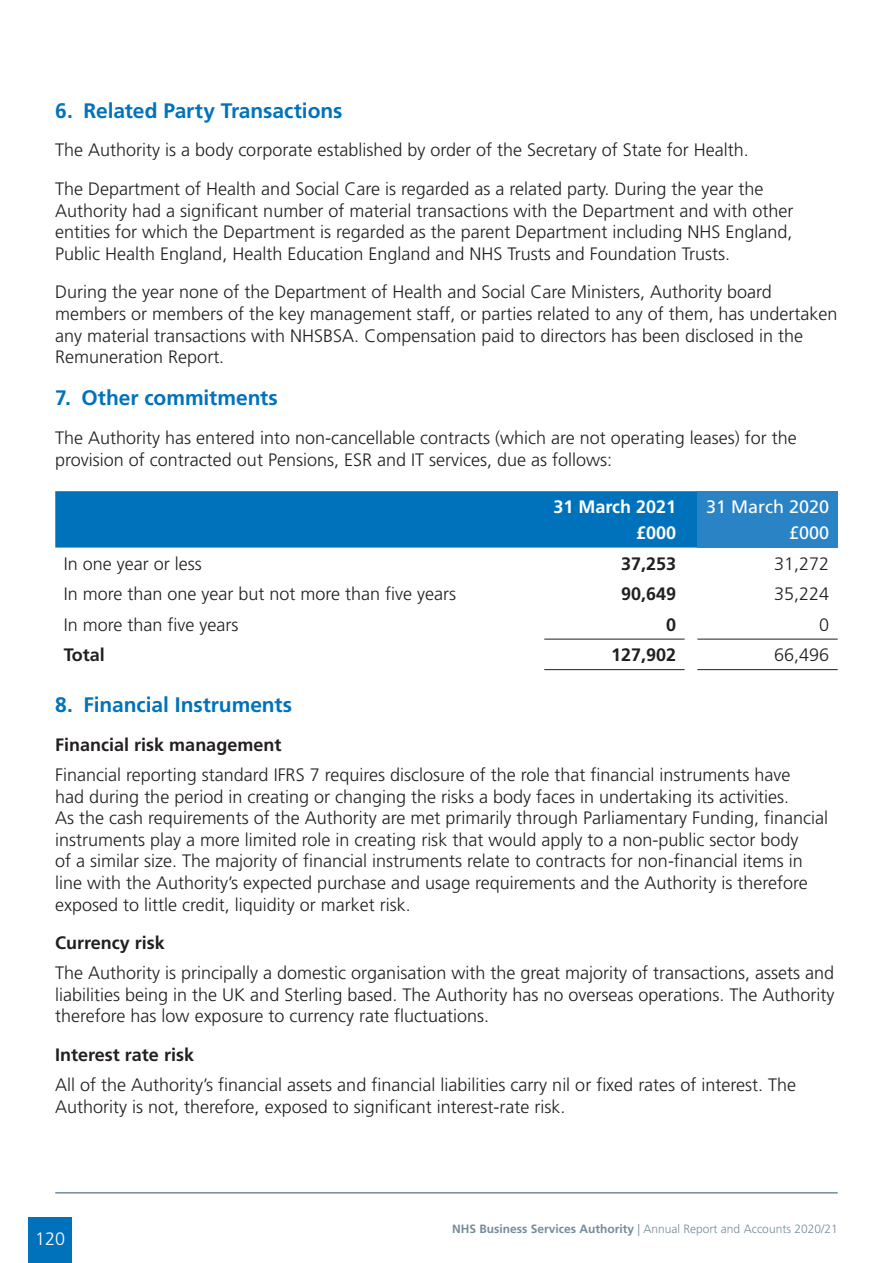
<style>
.page{position:relative;width:893px;height:1263px;background:#fff}
.page>*{position:absolute;margin:0;border:0;box-sizing:border-box;transform-origin:0 0}
.t1{font:700 21px "Frutiger LT Std";letter-spacing:-.005em;color:#0072bc}
.t2{font:300 18px/21.6px "Frutiger LT Std";color:#231f20}
.t3{font:700 18px "Frutiger LT Std";color:#231f20}
.t4{font:700 18px/25.8px "Frutiger LT Std";color:#fff;text-align:right}
.t5{font:18px/25.8px "Frutiger LT Std";color:#fff;text-align:right}
.t6{font:300 18px "Frutiger LT Std";color:#fff}
.t7{font:300 12px "Frutiger LT Std";color:#758c99}
.s1{font-weight:700}
</style>
<div class="page">
<div style="left:28px;top:1217px;width:44px;height:46px;background:#0072bc"></div>
<hr style="left:55px;top:1192px;width:783px;height:1px;background:#758c99">
<div style="left:55px;top:491px;width:642px;height:57px;background:#0072bc"></div>
<div style="left:697px;top:491px;width:141px;height:57px;background:#2a83c5"></div>
<hr style="left:544px;top:639px;width:141px;height:1px;background:#231f20">
<hr style="left:697px;top:639px;width:141px;height:1px;background:#231f20">
<hr style="left:544px;top:669px;width:141px;height:1px;background:#231f20">
<hr style="left:697px;top:669px;width:141px;height:1px;background:#231f20">
<p class="t1" style="left:55px;top:98px;width:289px">6. Related Party Transactions</p>
<p class="t2" style="left:55px;top:131px;width:710px;line-height:38.5px">The Authority is a body corporate established by order of the Secretary of State for Health.<br>The Department of Health and Social Care is regarded as a related party. During the year the</p>
<p class="t2" style="left:55px;top:200px;width:740px;text-align:justify">Authority had a significant number of material transactions with the Department and with other entities for which the Department is regarded as the parent Department including NHS England, Public Health England, Health Education England and NHS Trusts and Foundation Trusts.</p>
<p class="t2" style="left:55px;top:282px;width:784px">During the year none of the Department of Health and Social Care Ministers, Authority board members or members of the key management staff, or parties related to any of them, has undertaken any material transactions with NHSBSA. Compensation paid to directors has been disclosed in the Remuneration Report.</p>
<p class="t1" style="left:55px;top:386px;width:224px">7. Other commitments</p>
<p class="t2" style="left:55px;top:427px;width:743px">The Authority has entered into non-cancellable contracts (which are not operating leases) for the provision of contracted out Pensions, ESR and IT services, due as follows:</p>
<p class="t4" style="left:553px;top:494px;width:124px">31 March 2021 £000</p>
<p class="t5" style="left:706px;top:494px;width:125px">31 March 2020 £000</p>
<p class="t2" style="left:64px;top:553px;width:140px">In one year or less</p>
<p class="t3" style="left:621px;top:553px;width:57px">37,253</p>
<p class="t2" style="left:774px;top:553px;width:57px">31,272</p>
<p class="t2" style="left:64px;top:583px;width:394px">In more than one year but not more than five years</p>
<p class="t3" style="left:621px;top:583px;width:57px">90,649</p>
<p class="t2" style="left:774px;top:583px;width:57px">35,224</p>
<p class="t2" style="left:64px;top:614px;width:176px">In more than five years</p>
<p class="t3" style="left:666px;top:614px;width:12px">0</p>
<p class="t2" style="left:819px;top:614px;width:12px">0</p>
<p class="t3" style="left:64px;top:644px;width:43px">Total</p>
<p class="t3" style="left:611px;top:644px;width:67px">127,902</p>
<p class="t2" style="left:774px;top:644px;width:57px">66,496</p>
<p class="t1" style="left:55px;top:692px;width:238px">8. Financial Instruments</p>
<p class="t3" style="left:55px;top:734px;width:228px">Financial risk management</p>
<p class="t2" style="left:55px;top:764px;width:774px">Financial reporting standard IFRS 7 requires disclosure of the role that financial instruments have<br>had during the period in creating or changing the risks a body faces in undertaking its activities.<br>As the cash requirements of the Authority are met primarily through Parliamentary Funding, financial instruments play a more limited role in creating risk that would apply to a non-public sector body<br>of a similar size. The majority of financial instruments relate to contracts for non-financial items in line with the Authority’s expected purchase and usage requirements and the Authority is therefore exposed to little credit, liquidity or market risk.</p>
<p class="t3" style="left:55px;top:932px;width:111px">Currency risk</p>
<p class="t2" style="left:55px;top:962px;width:781px;text-align:justify">The Authority is principally a domestic organisation with the great majority of transactions, assets and liabilities being in the UK and Sterling based. The Authority has no overseas operations. The Authority therefore has low exposure to currency rate fluctuations.</p>
<p class="t3" style="left:55px;top:1044px;width:140px">Interest rate risk</p>
<p class="t2" style="left:55px;top:1074px;width:742px">All of the Authority’s financial assets and financial liabilities carry nil or fixed rates of interest. The<br>Authority is not, therefore, exposed to significant interest-rate risk.</p>
<p class="t6" style="left:35px;top:1229px;width:32px">120</p>
<p class="t7" style="left:452px;top:1222px;width:387px"><span class="s1">NHS Business Services Authority</span> | Annual Report and Accounts 2020/21</p>
</div>
